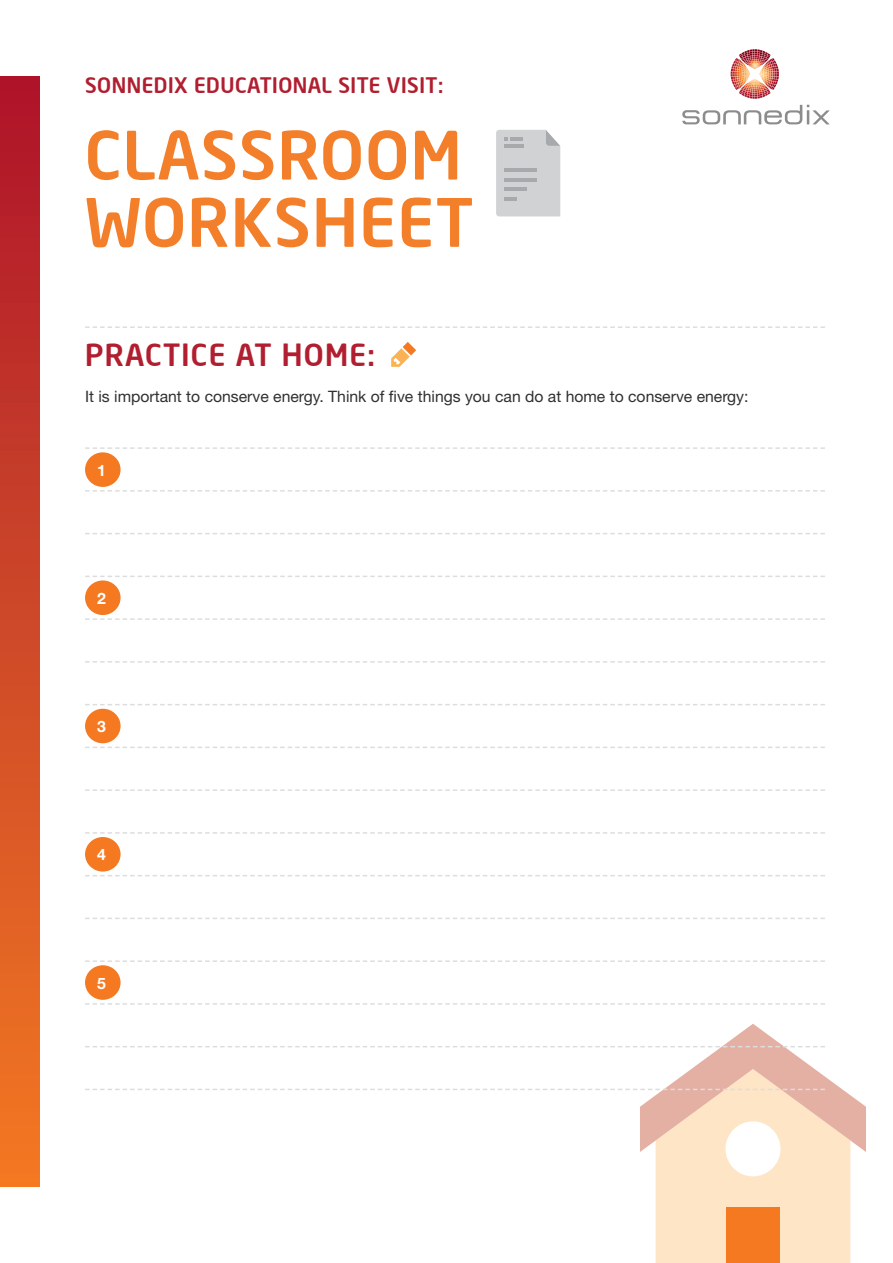
<style>
.page{position:relative;width:893px;height:1263px;background:#fff}
.page>*{position:absolute;margin:0;border:0;box-sizing:border-box;transform-origin:0 0}
.Under_tagline{font:500 65.7px/67.3px "Neo Sans Intel";letter-spacing:.025em;color:#f47f2a}
.heading_20pt{font:500 30px "Neo Sans Intel";letter-spacing:.045em;color:#b11e2f}
.Under_tagline-2{font:500 21px "Neo Sans Intel";letter-spacing:.025em;color:#b11e2f}
.BODY{font:15.75px "Helvetica Neue";color:#312f30}
.BRÖDTEXT{font:700 15.75px "Helvetica Neue";color:#fff}
</style>
<div class="page">
<div style="left:0;top:77px;width:39px;height:1109px;background:linear-gradient(to bottom,#ad152b,#f27a23)"></div>
<svg style="left:682px;top:105px;width:148px;height:19px"></svg>
<svg style="left:731px;top:49px;width:48px;height:50px"></svg>
<svg style="left:85px;top:326px;width:740px;height:2px"></svg>
<svg style="left:85px;top:447px;width:740px;height:2px"></svg>
<svg style="left:85px;top:490px;width:740px;height:2px"></svg>
<svg style="left:85px;top:533px;width:740px;height:1px"></svg>
<svg style="left:85px;top:576px;width:740px;height:1px"></svg>
<svg style="left:85px;top:618px;width:740px;height:2px"></svg>
<svg style="left:85px;top:661px;width:740px;height:2px"></svg>
<svg style="left:85px;top:704px;width:740px;height:1px"></svg>
<svg style="left:85px;top:747px;width:740px;height:1px"></svg>
<svg style="left:85px;top:789px;width:740px;height:2px"></svg>
<svg style="left:85px;top:832px;width:740px;height:2px"></svg>
<svg style="left:85px;top:875px;width:740px;height:1px"></svg>
<svg style="left:85px;top:918px;width:740px;height:1px"></svg>
<svg style="left:85px;top:960px;width:740px;height:2px"></svg>
<svg style="left:85px;top:1024px;width:781px;height:239px"></svg>
<svg style="left:85px;top:1003px;width:740px;height:2px"></svg>
<svg style="left:496px;top:130px;width:64px;height:86px;background:#cdced0"></svg>
<svg style="left:391px;top:342px;width:25px;height:25px"></svg>
<div style="left:85px;top:452px;width:36px;height:35px;background:#f47921;border-radius:50%"></div>
<div style="left:85px;top:580px;width:36px;height:35px;background:#f47921;border-radius:50%"></div>
<div style="left:85px;top:709px;width:36px;height:34px;background:#f47921;border-radius:50%"></div>
<div style="left:85px;top:837px;width:36px;height:34px;background:#f47921;border-radius:50%"></div>
<div style="left:85px;top:965px;width:36px;height:35px;background:#f47921;border-radius:50%"></div>
<p class="Under_tagline-2" style="left:85px;top:72px;width:360px">SONNEDIX EDUCATIONAL SITE VISIT:</p>
<p class="Under_tagline" style="left:85px;top:120px;width:390px">CLASSROOM<br>WORKSHEET</p>
<p class="heading_20pt" style="left:85px;top:336px;width:291px">PRACTICE AT HOME:</p>
<p class="BODY" style="left:85px;top:387px;width:665px">It is important to conserve energy. Think of five things you can do at home to conserve energy:</p>
<p class="BRÖDTEXT" style="left:97px;top:460px;width:10px">1</p>
<p class="BRÖDTEXT" style="left:97px;top:588px;width:10px">2</p>
<p class="BRÖDTEXT" style="left:97px;top:717px;width:10px">3</p>
<p class="BRÖDTEXT" style="left:97px;top:845px;width:10px">4</p>
<p class="BRÖDTEXT" style="left:97px;top:973px;width:10px">5</p>
</div>
